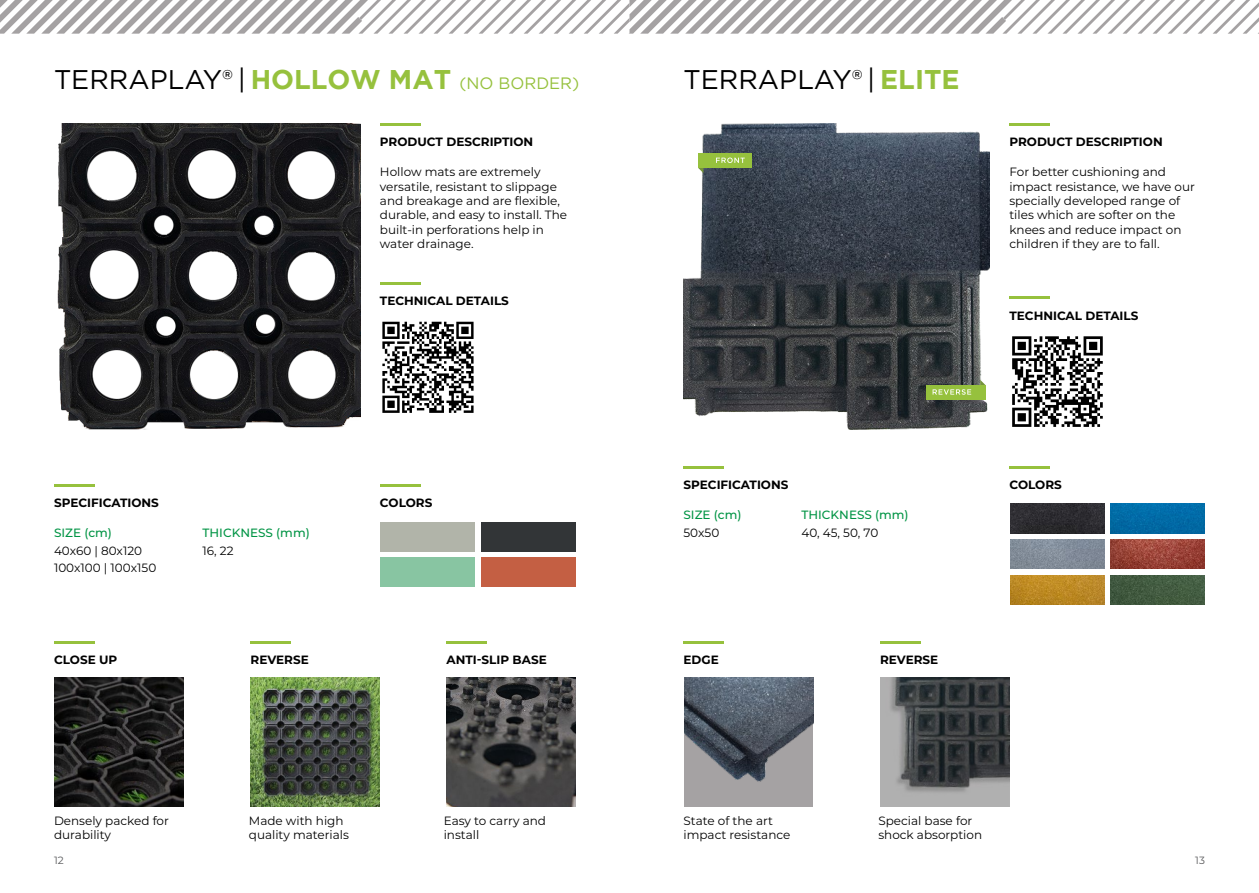
<style>
.page{position:relative;width:1259px;height:893px;background:#fff}
.page>*{position:absolute;margin:0;border:0;box-sizing:border-box;transform-origin:0 0}
.t1{font:27px "Gotham";color:#000}
.Body_text{font:12px/14.4px "Montserrat";color:#000}
.t2{font:700 12px "Montserrat";color:#000}
.t3{font:500 12px "Montserrat";color:#009444}
.t4{font:10.5px "Montserrat";color:#58595b}
.s1{font-weight:700;color:#96c13d}
.s2{font-size:16.5px;color:#96c13d}
</style>
<div class="page">
<img style="left:57px;top:123px;width:303px;height:307px">
<hr style="left:380px;top:123px;width:40px;height:3px;background:#96c13d">
<hr style="left:54px;top:641px;width:40px;height:3px;background:#96c13d">
<img style="left:55px;top:678px;width:129px;height:129px">
<hr style="left:251px;top:641px;width:40px;height:3px;background:#96c13d">
<img style="left:251px;top:678px;width:128px;height:129px">
<hr style="left:446px;top:641px;width:41px;height:3px;background:#96c13d">
<img style="left:446px;top:678px;width:129px;height:129px">
<hr style="left:380px;top:282px;width:40px;height:3px;background:#96c13d">
<svg style="left:382px;top:321px;width:92px;height:92px"></svg>
<svg style="left:382px;top:322px;width:91px;height:91px"></svg>
<img style="left:683px;top:123px;width:307px;height:307px">
<hr style="left:1009px;top:123px;width:40px;height:3px;background:#96c13d">
<hr style="left:683px;top:641px;width:40px;height:3px;background:#96c13d">
<img style="left:684px;top:678px;width:129px;height:129px">
<hr style="left:880px;top:641px;width:40px;height:3px;background:#96c13d">
<img style="left:880px;top:678px;width:129px;height:129px">
<hr style="left:1009px;top:297px;width:40px;height:2px;background:#96c13d">
<svg style="left:1012px;top:336px;width:90px;height:91px"></svg>
<hr style="left:683px;top:466px;width:40px;height:3px;background:#96c13d">
<svg style="left:980px;top:380px;width:5px;height:5px"></svg>
<div style="left:926px;top:385px;width:59px;height:15px;background:#96c13d"></div>
<svg style="left:932px;top:389px;width:39px;height:6px"></svg>
<svg style="left:698px;top:168px;width:5px;height:5px"></svg>
<div style="left:698px;top:153px;width:53px;height:15px;background:#96c13d"></div>
<svg style="left:716px;top:158px;width:29px;height:5px"></svg>
<hr style="left:1009px;top:466px;width:40px;height:3px;background:#96c13d">
<img style="left:1010px;top:504px;width:94px;height:29px">
<img style="left:1010px;top:539px;width:94px;height:30px">
<img style="left:1110px;top:504px;width:95px;height:29px">
<img style="left:1110px;top:539px;width:95px;height:30px">
<img style="left:1010px;top:575px;width:94px;height:30px">
<img style="left:1110px;top:575px;width:95px;height:30px">
<div style="left:381px;top:522px;width:94px;height:29px;background:#b1b4a9"></div>
<div style="left:381px;top:557px;width:94px;height:30px;background:#88c5a2"></div>
<div style="left:481px;top:522px;width:94px;height:29px;background:#323537"></div>
<div style="left:481px;top:557px;width:94px;height:30px;background:#c45f43"></div>
<hr style="left:380px;top:484px;width:40px;height:3px;background:#96c13d">
<hr style="left:54px;top:484px;width:40px;height:3px;background:#96c13d">
<svg style="left:0;top:0;width:1259px;height:34px"></svg>
<p class="t1" style="left:54px;top:62px;width:527px">TERRAPLAY® | <span class="s1">HOLLOW MAT</span> <span class="s2">(NO BORDER)</span></p>
<p class="t2" style="left:380px;top:133px;width:155px">PRODUCT DESCRIPTION</p>
<p class="Body_text" style="left:380px;top:164px;width:189px">Hollow mats are extremely versatile, resistant to slippage and breakage and are flexible, durable, and easy to install. The built-in perforations help in water drainage.</p>
<p class="t2" style="left:380px;top:292px;width:130px">TECHNICAL DETAILS</p>
<p class="t2" style="left:54px;top:494px;width:106px">SPECIFICATIONS</p>
<p class="t2" style="left:380px;top:494px;width:54px">COLORS</p>
<p class="t3" style="left:54px;top:524px;width:59px">SIZE (cm)</p>
<p class="Body_text" style="left:54px;top:543px;width:90px">40x60 | 80x120</p>
<p class="Body_text" style="left:54px;top:560px;width:104px">100x100 | 100x150</p>
<p class="t3" style="left:202px;top:525px;width:109px">THICKNESS (mm)</p>
<p class="Body_text" style="left:202px;top:543px;width:33px">16, 22</p>
<p class="t2" style="left:54px;top:651px;width:65px">CLOSE UP</p>
<p class="t2" style="left:251px;top:651px;width:60px">REVERSE</p>
<p class="t2" style="left:446px;top:651px;width:102px">ANTI-SLIP BASE</p>
<p class="Body_text" style="left:54px;top:813px;width:116px">Densely packed for</p>
<p class="Body_text" style="left:54px;top:827px;width:59px">durability</p>
<p class="Body_text" style="left:249px;top:813px;width:96px">Made with high</p>
<p class="Body_text" style="left:249px;top:827px;width:101px">quality materials</p>
<p class="Body_text" style="left:444px;top:813px;width:104px">Easy to carry and</p>
<p class="Body_text" style="left:444px;top:827px;width:37px">install</p>
<p class="t1" style="left:683px;top:62px;width:278px">TERRAPLAY® | <span class="s1">ELITE</span></p>
<p class="t2" style="left:1009px;top:133px;width:155px">PRODUCT DESCRIPTION</p>
<p class="Body_text" style="left:1009px;top:164px;width:187px">For better cushioning and impact resistance, we have our specially developed range of tiles which are softer on the knees and reduce impact on children if they are to fall.</p>
<p class="t2" style="left:1009px;top:307px;width:130px">TECHNICAL DETAILS</p>
<p class="t2" style="left:683px;top:476px;width:106px">SPECIFICATIONS</p>
<p class="t3" style="left:683px;top:506px;width:59px">SIZE (cm)</p>
<p class="Body_text" style="left:683px;top:525px;width:37px">50x50</p>
<p class="t3" style="left:801px;top:506px;width:109px">THICKNESS (mm)</p>
<p class="Body_text" style="left:801px;top:525px;width:78px">40, 45, 50, 70</p>
<p class="t2" style="left:683px;top:651px;width:37px">EDGE</p>
<p class="t2" style="left:880px;top:651px;width:60px">REVERSE</p>
<p class="t2" style="left:1009px;top:476px;width:54px">COLORS</p>
<p class="Body_text" style="left:683px;top:813px;width:91px">State of the art</p>
<p class="Body_text" style="left:683px;top:827px;width:108px">impact resistance</p>
<p class="Body_text" style="left:878px;top:813px;width:95px">Special base for</p>
<p class="Body_text" style="left:878px;top:827px;width:105px">shock absorption</p>
<p class="t4" style="left:54px;top:853px;width:11px">12</p>
<p class="t4" style="left:1195px;top:853px;width:11px">13</p>
</div>
